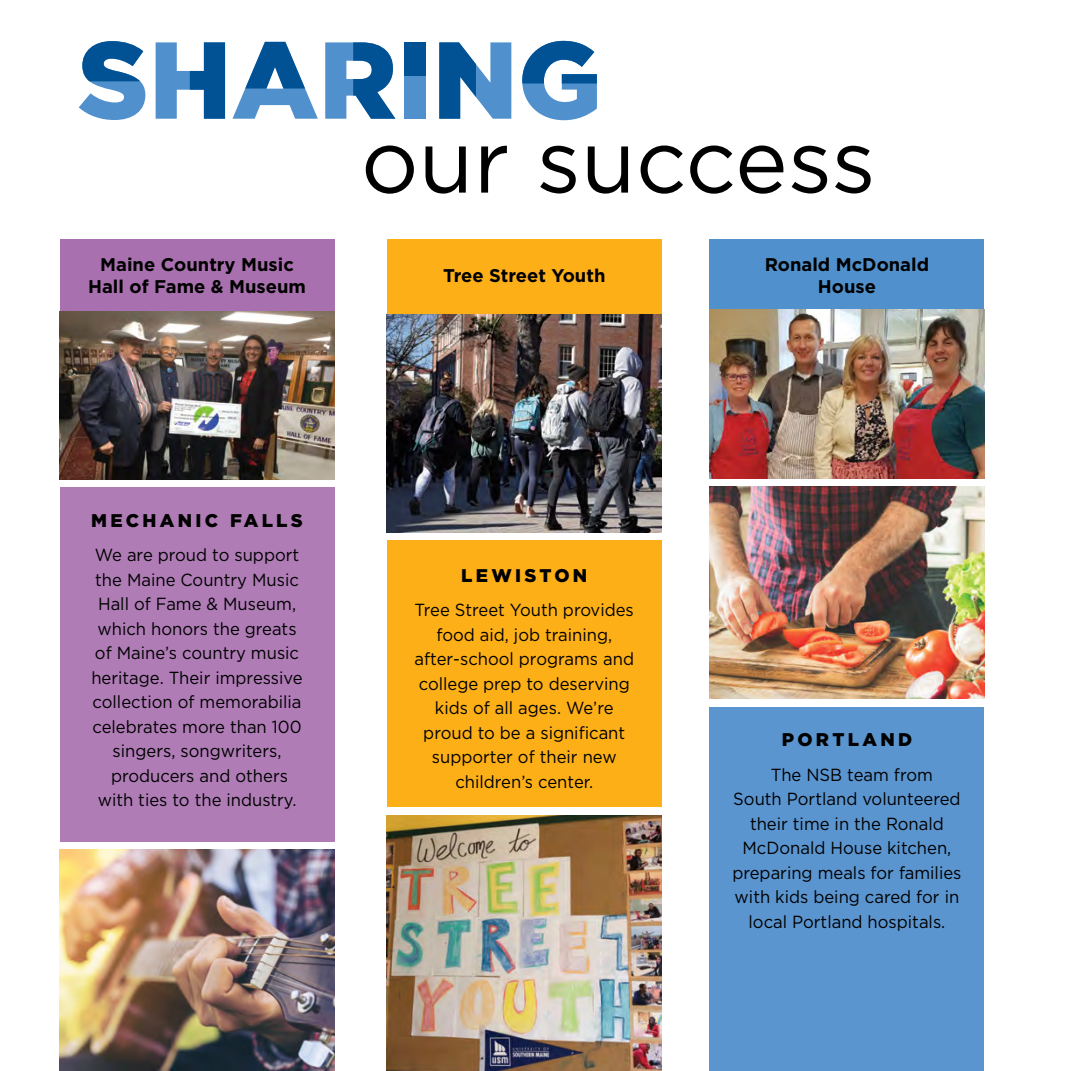
<style>
.page{position:relative;width:1071px;height:1071px;background:#fff}
.page>*{position:absolute;margin:0;border:0;box-sizing:border-box;transform-origin:0 0}
.t1{font:900 109.02px "Gotham";color:#5091cd}
.t2{font:89.25px "Gotham";color:#000}
.t3{font:700 18.38px/22.8px "Gotham";color:#000;text-align:center}
.t4{font:900 18.38px "Gotham";letter-spacing:.18em;color:#000}
.t5{font:17.5px/24.5px "Gotham";color:#000;text-align:center;scale:.95 1}
</style>
<div class="page">
<img style="left:710px;top:487px;width:274px;height:212px">
<div style="left:60px;top:239px;width:274px;height:76px;background:#a970af"></div>
<div style="left:387px;top:239px;width:275px;height:76px;background:#fcaf17"></div>
<div style="left:710px;top:239px;width:274px;height:84px;background:#5091cd"></div>
<div style="left:60px;top:487px;width:274px;height:355px;background:#af7cb6"></div>
<img style="left:60px;top:312px;width:274px;height:168px">
<img style="left:60px;top:850px;width:274px;height:221px">
<img style="left:387px;top:315px;width:275px;height:218px">
<div style="left:387px;top:540px;width:275px;height:266px;background:#fcaf17"></div>
<img style="left:387px;top:815px;width:275px;height:256px">
<div style="left:710px;top:707px;width:274px;height:364px;background:#5a95cf"></div>
<img style="left:710px;top:310px;width:274px;height:169px">
<svg style="left:82px;top:41px;width:61px;height:40px"></svg>
<svg style="left:190px;top:42px;width:35px;height:77px"></svg>
<svg style="left:245px;top:42px;width:60px;height:47px"></svg>
<svg style="left:353px;top:42px;width:42px;height:77px"></svg>
<div style="left:404px;top:42px;width:21px;height:34px;background:#005295"></div>
<svg style="left:439px;top:42px;width:37px;height:77px"></svg>
<svg style="left:522px;top:41px;width:75px;height:43px"></svg>
<p class="t1" style="left:78px;top:5px;width:526px">SHARING</p>
<p class="t3" style="left:88px;top:253px;width:219px">Maine Country Music<br>Hall of Fame &amp; Museum</p>
<p class="t2" style="left:361px;top:104px;width:516px">our success</p>
<p class="t3" style="left:443px;top:264px;width:164px">Tree Street Youth</p>
<p class="t3" style="left:765px;top:253px;width:166px">Ronald McDonald</p>
<p class="t3" style="left:818px;top:275px;width:60px">House</p>
<p class="t4" style="left:91px;top:508px;width:213px">MECHANIC FALLS</p>
<p class="t5" style="left:91px;top:543px;width:224px">We are proud to support the Maine Country Music<br>Hall of Fame &amp; Museum, which honors the greats of Maine’s country music heritage. Their impressive collection of memorabilia celebrates more than 100 singers, songwriters, producers and others</p>
<p class="t5" style="left:98px;top:788px;width:211px">with ties to the industry.</p>
<p class="t4" style="left:461px;top:562px;width:128px">LEWISTON</p>
<p class="t5" style="left:415px;top:597px;width:233px">Tree Street Youth provides food aid, job training, after-school programs and college prep to deserving kids of all ages. We’re proud to be a significant supporter of their new children’s center.</p>
<p class="t4" style="left:782px;top:727px;width:132px">PORTLAND</p>
<p class="t5" style="left:732px;top:762px;width:243px">The NSB team from<br>South Portland volunteered their time in the Ronald<br>McDonald House kitchen, preparing meals for families with kids being cared for in local Portland hospitals.</p>
</div>
